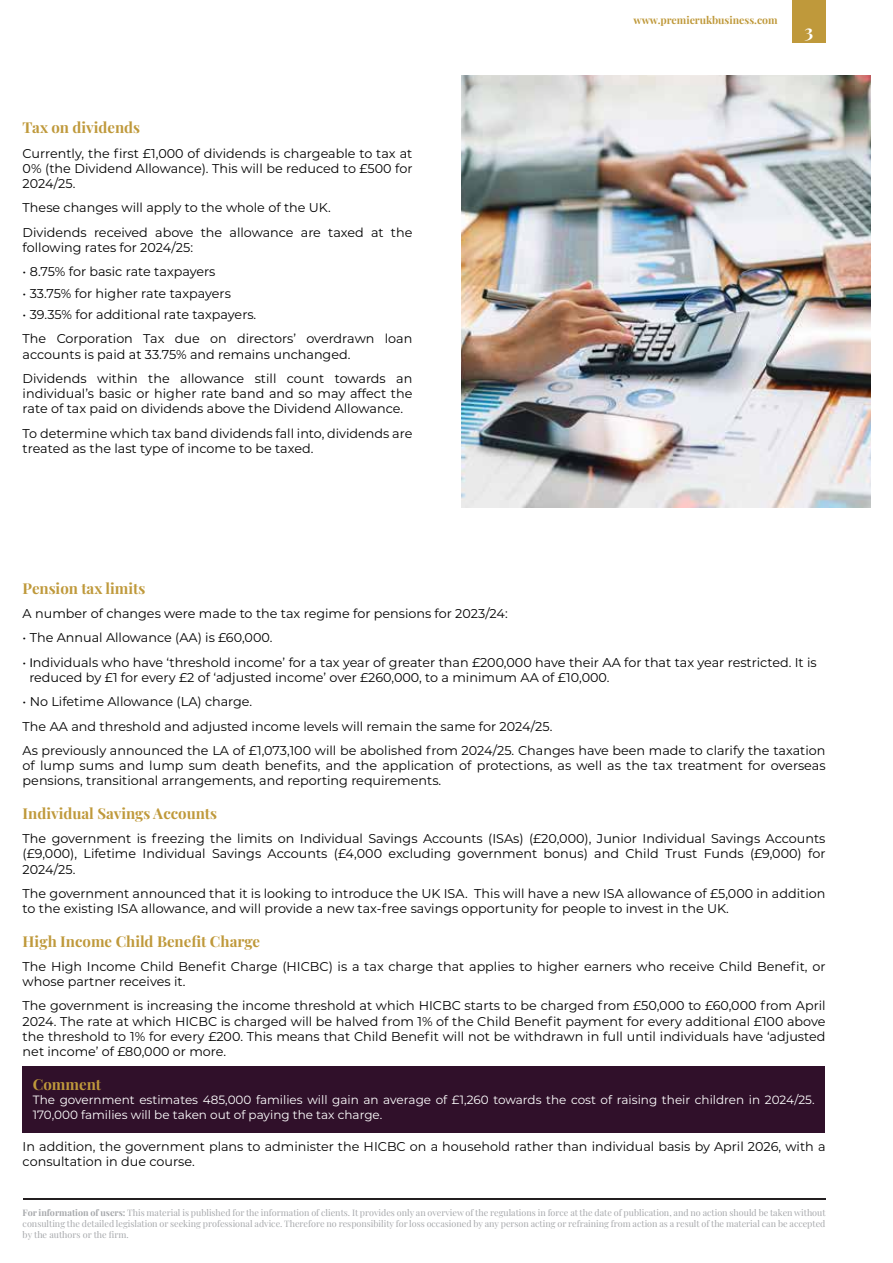
<style>
.page{position:relative;width:893px;height:1263px;background:#fff}
.page>*{position:absolute;margin:0;border:0;box-sizing:border-box;transform-origin:0 0}
.t1{font:700 18px "Playfair Display";color:#fff}
.t2{font:700 15px "Playfair Display";color:#bf993b}
.t3{font:12.75px/15.3px "Montserrat";color:#000}
.t4{font:12px/14.4px "Montserrat";color:#fff}
.t5{font:700 10.5px "Playfair Display";color:#bf993b}
.t6{font:9px/10.8px "Playfair Display";color:#a6a8ab;text-align:justify}
.s1{font-family:"Myriad Pro"}
.s2{font-weight:700}
</style>
<div class="page">
<img style="left:461px;top:75px;width:409px;height:432px">
<div style="left:22px;top:1067px;width:803px;height:66px;background:#30102a"></div>
<hr style="left:23px;top:1198px;width:802px;height:1px;background:#231f20">
<div style="left:792px;top:0;width:33px;height:42px;background:#bf993b"></div>
<p class="t2" style="left:23px;top:116px;width:119px">Tax on dividends</p>
<p class="t3" style="left:23px;top:145px;width:391px;text-align:justify">Currently, the first £1,000 of dividends is chargeable to tax at 0% (the Dividend Allowance). This will be reduced to £500 for 2024/25.</p>
<p class="t3" style="left:23px;top:195px;width:391px;line-height:24.3px">These changes will apply to the whole of the UK.<br>Dividends received above the allowance are taxed at the</p>
<p class="t3" style="left:23px;top:239px;width:172px">following rates for 2024/25:</p>
<p class="t3" style="left:23px;top:264px;width:194px">• 8.75% for basic rate taxpayers</p>
<p class="t3" style="left:23px;top:285px;width:210px">• 33.75% for higher rate taxpayers</p>
<p class="t3" style="left:23px;top:302px;width:391px;line-height:24.3px">• 39.35% for additional rate taxpayers.<br>The Corporation Tax due on directors’ overdrawn loan</p>
<p class="t3" style="left:23px;top:341px;width:391px;line-height:24.3px">accounts is paid at 33.75% and remains unchanged.<br>Dividends within the allowance still count towards an</p>
<p class="t3" style="left:23px;top:385px;width:391px">individual’s basic or higher rate band and so may affect the rate of tax paid on dividends above the Dividend Allowance.</p>
<p class="t3" style="left:23px;top:425px;width:391px">To determine which tax band dividends fall into, dividends are treated as the last type of income to be taxed.</p>
<p class="t5" style="left:633px;top:12px;width:146px">www.premierukbusiness.com</p>
<h1 class="t1" style="left:805px;top:17px;width:10px">3</h1>
<p class="t2" style="left:23px;top:576px;width:124px">Pension tax limits</p>
<p class="t3" style="left:23px;top:605px;width:487px">A number of changes were made to the tax regime for pensions for 2023/24:</p>
<p class="t3" style="left:23px;top:630px;width:251px">• The Annual Allowance (AA) is £60,000.</p>
<p class="t3" style="left:29px;top:654px;width:789px;text-indent:-7px">• <span class="s1">I</span>ndividuals who have ‘threshold income’ for a tax year of greater than £200,000 have their AA for that tax year restricted. It is reduced by £1 for every £2 of ‘adjusted income’ over £260,000, to a minimum AA of £10,000.</p>
<p class="t3" style="left:23px;top:689px;width:804px;line-height:24.3px">• No Lifetime Allowance (LA) charge.<br>The AA and threshold and adjusted income levels will remain the same for 2024/25.<br>As previously announced the LA of £1,073,100 will be abolished from 2024/25. Changes have been made to clarify the taxation</p>
<p class="t3" style="left:23px;top:757px;width:804px">of lump sums and lump sum death benefits, and the application of protections, as well as the tax treatment for overseas pensions, transitional arrangements, and reporting requirements.</p>
<p class="t2" style="left:23px;top:801px;width:196px">Individual Savings Accounts</p>
<p class="t3" style="left:23px;top:830px;width:804px;text-align:justify">The government is freezing the limits on Individual Savings Accounts (ISAs) (£20,000), Junior Individual Savings Accounts (£9,000), Lifetime Individual Savings Accounts (£4,000 excluding government bonus) and Child Trust Funds (£9,000) for 2024/25.</p>
<p class="t3" style="left:23px;top:885px;width:804px">The government announced that it is looking to introduce the UK ISA. This will have a new ISA allowance of £5,000 in addition to the existing ISA allowance, and will provide a new tax-free savings opportunity for people to invest in the UK.</p>
<p class="t2" style="left:23px;top:929px;width:239px">High Income Child Benefit Charge</p>
<p class="t3" style="left:23px;top:958px;width:804px">The High Income Child Benefit Charge (HICBC) is a tax charge that applies to higher earners who receive Child Benefit, or whose partner receives it.</p>
<p class="t3" style="left:23px;top:998px;width:804px;text-align:justify">The government is increasing the income threshold at which HICBC starts to be charged from £50,000 to £60,000 from April 2024. The rate at which HICBC is charged will be halved from 1% of the Child Benefit payment for every additional £100 above the threshold to 1% for every £200. This means that Child Benefit will not be withdrawn in full until individuals have ‘adjusted net income’ of £80,000 or more.</p>
<p class="t2" style="left:33px;top:1072px;width:70px">Comment</p>
<p class="t4" style="left:33px;top:1092px;width:783px">The government estimates 485,000 families will gain an average of £1,260 towards the cost of raising their children in 2024/25.<br>170,000 families will be taken out of paying the tax charge.</p>
<p class="t3" style="left:23px;top:1138px;width:804px">In addition, the government plans to administer the HICBC on a household rather than individual basis by April 2026, with a consultation in due course.</p>
<p class="t6" style="left:23px;top:1206px;width:804px"><span class="s2">For information of users:</span> This material is published for the information of clients. It provides only an overview of the regulations in force at the date of publication, and no action should be taken without consulting the detailed legislation or seeking professional advice. Therefore no responsibility for loss occasioned by any person acting or refraining from action as a result of the material can be accepted by the authors or the firm.</p>
</div>
